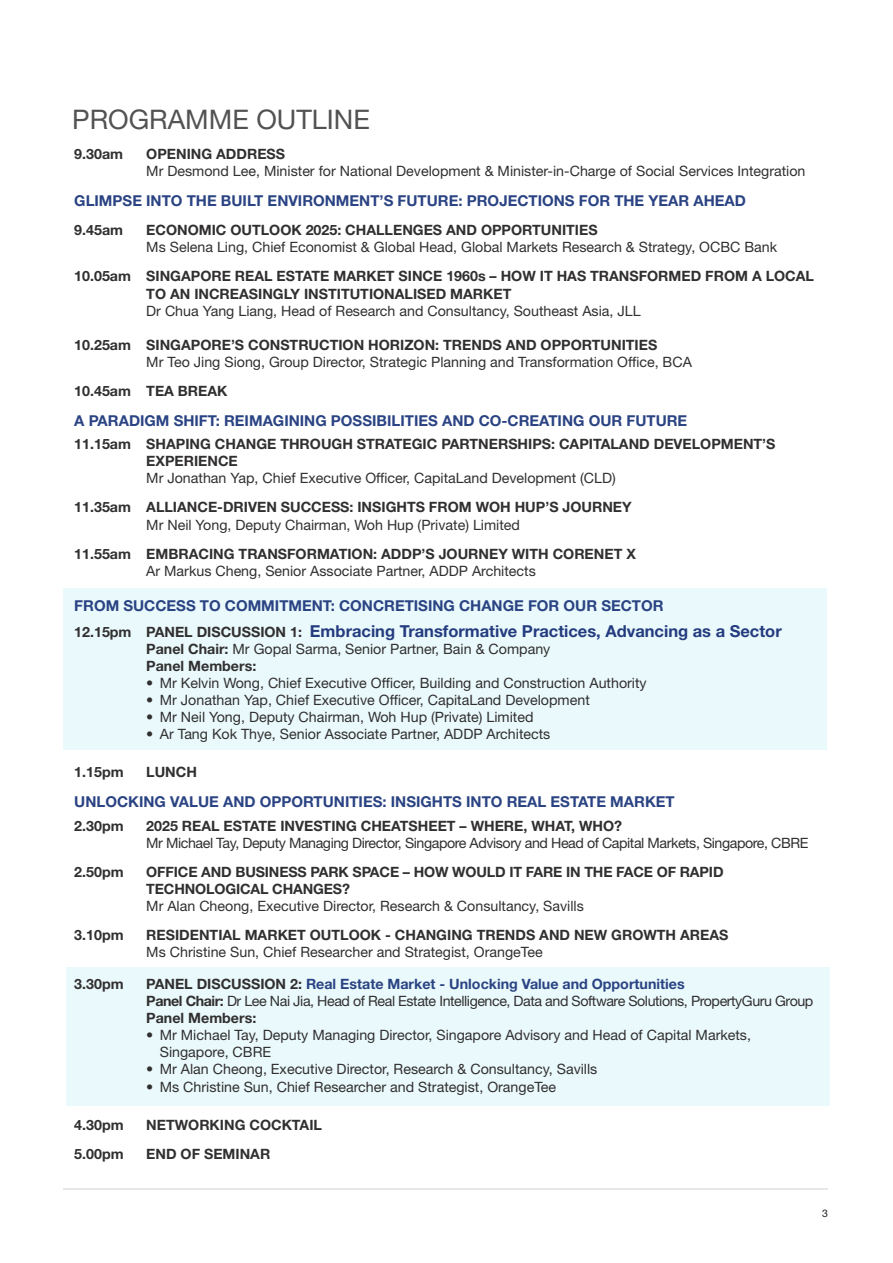
<style>
.page{position:relative;width:893px;height:1263px;background:#fff}
.page>*{position:absolute;margin:0;border:0;box-sizing:border-box;transform-origin:0 0}
.t1{font:27px "Helvetica Neue LT Std";color:#525252}
.t2{font:700 16.5px "Helvetica Neue LT Std";color:#243c7f}
.t3{font:700 15px "Helvetica Neue LT Std";color:#2a4383}
.t4{font:14.25px/17.1px "Helvetica Neue LT Std";color:#312f30}
.t5{font:700 14.25px/17.1px "Helvetica Neue LT Std";color:#312f30}
.t6{font:14.25px "Helvetica Neue LT Std";letter-spacing:-.03em;color:#312f30}
.t7{font:700 14.25px "Helvetica Neue LT Std";color:#2a4383}
.t8{font:10.5px "Helvetica Neue LT Std";color:#231f20}
.s1{font-size:14.25px;color:#312f30}
.s2{font-weight:700}
.s3{color:#312f30}
</style>
<div class="page">
<div style="left:64px;top:589px;width:763px;height:161px;background:#eaf9fb"></div>
<div style="left:66px;top:967px;width:763px;height:138px;background:#eaf9fb"></div>
<hr style="left:64px;top:1188px;width:764px;height:1px;background:#e6e7e9">
<p class="t1" style="left:72px;top:103px;width:299px">PROGRAMME OUTLINE</p>
<p class="t5" style="left:74px;top:145px;width:50px">9.30am</p>
<p class="t5" style="left:146px;top:145px;width:140px">OPENING ADDRESS</p>
<p class="t4" style="left:146px;top:162px;width:661px">Mr Desmond Lee, Minister for National Development &amp; Minister-in-Charge of Social Services Integration</p>
<p class="t3" style="left:74px;top:191px;width:673px">GLIMPSE INTO THE BUILT ENVIRONMENT’S FUTURE: PROJECTIONS FOR THE YEAR AHEAD</p>
<p class="t5" style="left:74px;top:221px;width:50px">9.45am</p>
<p class="t5" style="left:146px;top:221px;width:453px">ECONOMIC OUTLOOK 2025: CHALLENGES AND OPPORTUNITIES</p>
<p class="t4" style="left:146px;top:238px;width:632px">Ms Selena Ling, Chief Economist &amp; Global Head, Global Markets Research &amp; Strategy, OCBC Bank</p>
<p class="t5" style="left:146px;top:267px;width:669px;text-indent:-72px">10.05am SINGAPORE REAL ESTATE MARKET SINCE 1960s – HOW IT HAS TRANSFORMED FROM A LOCAL<br>TO AN INCREASINGLY INSTITUTIONALISED MARKET</p>
<p class="t4" style="left:146px;top:302px;width:496px">Dr Chua Yang Liang, Head of Research and Consultancy, Southeast Asia, JLL</p>
<p class="t5" style="left:74px;top:336px;width:584px">10.25am SINGAPORE’S CONSTRUCTION HORIZON: TRENDS AND OPPORTUNITIES</p>
<p class="t4" style="left:146px;top:353px;width:547px">Mr Teo Jing Siong, Group Director, Strategic Planning and Transformation Office, BCA</p>
<p class="t5" style="left:74px;top:382px;width:155px">10.45am TEA BREAK</p>
<p class="t3" style="left:74px;top:411px;width:615px">A PARADIGM SHIFT: REIMAGINING POSSIBILITIES AND CO-CREATING OUR FUTURE</p>
<p class="t5" style="left:146px;top:435px;width:631px;text-indent:-72px">11.15am SHAPING CHANGE THROUGH STRATEGIC PARTNERSHIPS: CAPITALAND DEVELOPMENT’S<br>EXPERIENCE</p>
<p class="t4" style="left:146px;top:469px;width:471px">Mr Jonathan Yap, Chief Executive Officer, CapitaLand Development (CLD)</p>
<p class="t5" style="left:74px;top:498px;width:559px">11.35am ALLIANCE-DRIVEN SUCCESS: INSIGHTS FROM WOH HUP’S JOURNEY</p>
<p class="t4" style="left:146px;top:516px;width:375px">Mr Neil Yong, Deputy Chairman, Woh Hup (Private) Limited</p>
<p class="t5" style="left:74px;top:545px;width:563px">11.55am EMBRACING TRANSFORMATION: ADDP’S JOURNEY WITH CORENET X</p>
<p class="t4" style="left:146px;top:562px;width:391px">Ar Markus Cheng, Senior Associate Partner, ADDP Architects</p>
<p class="t3" style="left:74px;top:596px;width:591px">FROM SUCCESS TO COMMITMENT: CONCRETISING CHANGE FOR OUR SECTOR</p>
<p class="t2" style="left:74px;top:621px;width:709px"><span class="s1">12.15pm PANEL DISCUSSION 1:</span> Embracing Transformative Practices, Advancing as a Sector</p>
<p class="t4" style="left:146px;top:640px;width:406px"><span class="s2">Panel Chair:</span> Mr Gopal Sarma, Senior Partner, Bain &amp; Company</p>
<p class="t5" style="left:146px;top:657px;width:112px">Panel Members:</p>
<p class="t4" style="left:146px;top:674px;width:502px">• Mr Kelvin Wong, Chief Executive Officer, Building and Construction Authority</p>
<p class="t4" style="left:146px;top:691px;width:445px">• Mr Jonathan Yap, Chief Executive Officer, CapitaLand Development</p>
<p class="t4" style="left:146px;top:708px;width:389px">• Mr Neil Yong, Deputy Chairman, Woh Hup (Private) Limited</p>
<p class="t4" style="left:146px;top:725px;width:406px">• Ar Tang Kok Thye, Senior Associate Partner, ADDP Architects</p>
<p class="t5" style="left:74px;top:763px;width:51px">1.15pm</p>
<p class="t5" style="left:146px;top:763px;width:52px">LUNCH</p>
<p class="t3" style="left:74px;top:793px;width:602px">UNLOCKING VALUE AND OPPORTUNITIES: INSIGHTS INTO REAL ESTATE MARKET</p>
<p class="t5" style="left:74px;top:816px;width:51px">2.30pm</p>
<p class="t5" style="left:146px;top:816px;width:477px">2025 REAL ESTATE INVESTING CHEATSHEET – WHERE, WHAT, WHO?</p>
<p class="t6" style="left:146px;top:834px;width:664px">Mr Michael Tay, Deputy Managing Director, Singapore Advisory and Head of Capital Markets, Singapore, CBRE</p>
<p class="t5" style="left:74px;top:863px;width:51px">2.50pm</p>
<p class="t5" style="left:146px;top:863px;width:579px">OFFICE AND BUSINESS PARK SPACE – HOW WOULD IT FARE IN THE FACE OF RAPID<br>TECHNOLOGICAL CHANGES?</p>
<p class="t4" style="left:146px;top:897px;width:439px">Mr Alan Cheong, Executive Director, Research &amp; Consultancy, Savills</p>
<p class="t5" style="left:74px;top:926px;width:51px">3.10pm</p>
<p class="t5" style="left:146px;top:926px;width:584px">RESIDENTIAL MARKET OUTLOOK - CHANGING TRENDS AND NEW GROWTH AREAS</p>
<p class="t4" style="left:146px;top:943px;width:398px">Ms Christine Sun, Chief Researcher and Strategist, OrangeTee</p>
<p class="t5" style="left:74px;top:975px;width:51px">3.30pm</p>
<p class="t7" style="left:146px;top:975px;width:540px"><span class="s3">PANEL DISCUSSION 2:</span> Real Estate Market - Unlocking Value and Opportunities</p>
<p class="t6" style="left:146px;top:992px;width:669px"><span class="s2">Panel Chair:</span> Dr Lee Nai Jia, Head of Real Estate Intelligence, Data and Software Solutions, PropertyGuru Group</p>
<p class="t5" style="left:146px;top:1009px;width:112px">Panel Members:</p>
<p class="t4" style="left:160px;top:1026px;width:593px;text-indent:-13px">• Mr Michael Tay, Deputy Managing Director, Singapore Advisory and Head of Capital Markets,<br>Singapore, CBRE</p>
<p class="t4" style="left:146px;top:1060px;width:453px">• Mr Alan Cheong, Executive Director, Research &amp; Consultancy, Savills</p>
<p class="t4" style="left:146px;top:1078px;width:411px">• Ms Christine Sun, Chief Researcher and Strategist, OrangeTee</p>
<p class="t5" style="left:74px;top:1116px;width:51px">4.30pm</p>
<p class="t5" style="left:146px;top:1116px;width:177px">NETWORKING COCKTAIL</p>
<p class="t5" style="left:74px;top:1145px;width:51px">5.00pm</p>
<p class="t5" style="left:146px;top:1145px;width:126px">END OF SEMINAR</p>
<p class="t8" style="left:822px;top:1207px;width:7px">3</p>
</div>
